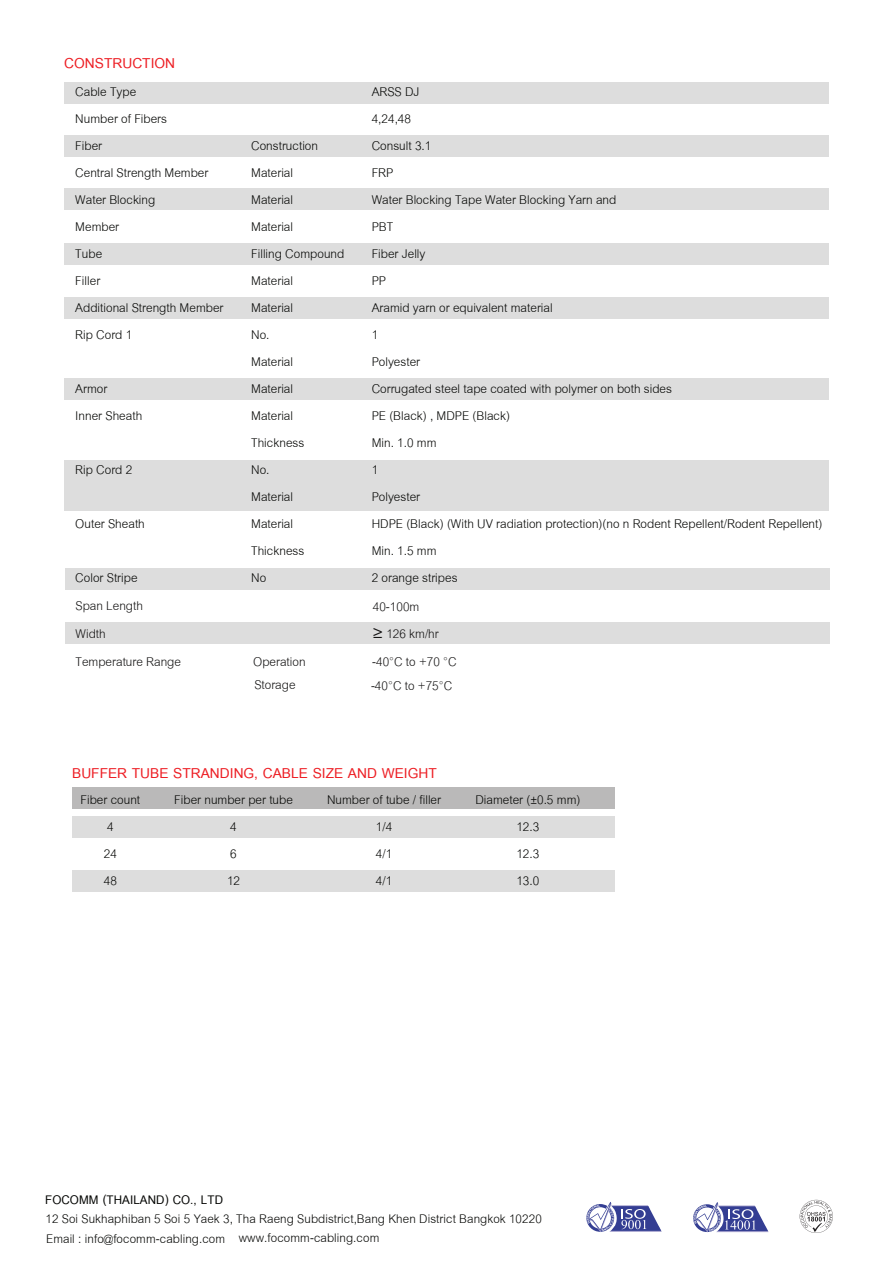
<style>
.page{position:relative;width:893px;height:1263px;background:#fff}
.page>*{position:absolute;margin:0;border:0;box-sizing:border-box;transform-origin:0 0}
.t1{font:700 21px "Cordia New";color:#ed1d23}
.t2{font:18.6px/27px "Cordia New";color:#040503}
.t3{font:18.6px/23.1px "Cordia New";color:#131212}
.t4{font:18.3px/19.5px "Cordia New";letter-spacing:.005em;color:#040503}
.t5{font:700 18.3px "Cordia New";letter-spacing:.005em;color:#040503}
.s1{font-family:"Myriad Pro"}
</style>
<div class="page">
<svg style="left:586px;top:1202px;width:76px;height:30px"></svg>
<svg style="left:693px;top:1202px;width:76px;height:30px"></svg>
<svg style="left:800px;top:1200px;width:33px;height:33px"></svg>
<div style="left:65px;top:622px;width:765px;height:22px;background:#ddd"></div>
<div style="left:64px;top:82px;width:765px;height:22px;background:#ddd"></div>
<div style="left:64px;top:135px;width:765px;height:21px;background:#ddd"></div>
<div style="left:64px;top:188px;width:765px;height:22px;background:#ddd"></div>
<div style="left:64px;top:243px;width:765px;height:21px;background:#ddd"></div>
<div style="left:64px;top:297px;width:765px;height:21px;background:#ddd"></div>
<div style="left:64px;top:379px;width:765px;height:21px;background:#ddd"></div>
<div style="left:66px;top:568px;width:764px;height:22px;background:#ddd"></div>
<div style="left:64px;top:460px;width:765px;height:50px;background:#ddd"></div>
<div style="left:72px;top:787px;width:542px;height:22px;background:#bab9b9"></div>
<div style="left:72px;top:816px;width:542px;height:21px;background:#ddd"></div>
<div style="left:72px;top:870px;width:543px;height:22px;background:#ddd"></div>
<p class="t1" style="left:64px;top:51px;width:112px">CONSTRUCTION</p>
<p class="t2" style="left:75px;top:79px;width:150px">Cable Type<br>Number of Fibers<br>Fiber<br>Central Strength Member<br>Water Blocking<br>Member<br>Tube<br>Filler<br>Additional Strength Member<br>Rip Cord 1</p>
<p class="t2" style="left:372px;top:79px;width:452px">ARSS DJ<br>4,24,48<br>Consult 3.1<br>FRP<br>Water Blocking Tape Water Blocking Yarn and<br>PBT<br>Fiber Jelly<br>PP<br>Aramid yarn or equivalent material<br>1<br>Polyester<br>Corrugated steel tape coated with polymer on both sides<br>PE (Black) , MDPE (Black)<br>Min. 1.0 mm<br>1<br>Polyester<br>HDPE (Black) (With UV radiation protection)(no n Rodent Repellent/Rodent Repellent)<br>Min. 1.5 mm<br>2 orange stripes</p>
<p class="t2" style="left:251px;top:133px;width:95px">Construction<br>Material<br>Material<br>Material<br>Filling Compound<br>Material<br>Material<br>No.<br>Material<br>Material<br>Material<br>Thickness<br>No.<br>Material<br>Material<br>Thickness<br>No</p>
<p class="t2" style="left:75px;top:376px;width:68px">Armor<br>Inner Sheath</p>
<p class="t2" style="left:75px;top:457px;width:59px">Rip Cord 2</p>
<p class="t2" style="left:75px;top:511px;width:71px">Outer Sheath</p>
<p class="t2" style="left:75px;top:565px;width:64px">Color Stripe</p>
<p class="t3" style="left:75px;top:594px;width:69px">Span Length</p>
<p class="t3" style="left:373px;top:596px;width:48px">40-100m</p>
<p class="t3" style="left:76px;top:622px;width:32px">Width</p>
<p class="t3" style="left:372px;top:622px;width:68px"><span class="s1">≥</span> 126 km/hr</p>
<p class="t3" style="left:75px;top:651px;width:107px">Temperature Range</p>
<p class="t3" style="left:253px;top:651px;width:54px">Operation<br>Storage</p>
<p class="t3" style="left:371px;top:650px;width:87px;line-height:24.2px">-40°C to +70 °C -40°C to +75°C</p>
<p class="t1" style="left:72px;top:760px;width:366px">BUFFER TUBE STRANDING, CABLE SIZE AND WEIGHT</p>
<p class="t2" style="left:81px;top:786px;width:61px;text-align:center">Fiber count<br>4<br>24<br>48</p>
<p class="t2" style="left:174px;top:786px;width:120px;text-align:center">Fiber number per tube<br>4<br>6<br>12</p>
<p class="t2" style="left:327px;top:786px;width:116px;text-align:center">Number of tube / filler<br>1/4<br>4/1<br>4/1</p>
<p class="t2" style="left:475px;top:786px;width:107px;text-align:center">Diameter (±0.5 mm)<br>12.3<br>12.3<br>13.0</p>
<p class="t5" style="left:45px;top:1188px;width:179px">FOCOMM (THAILAND) CO., LTD</p>
<p class="t4" style="left:45px;top:1209px;width:498px">12 Soi Sukhaphiban 5 Soi 5 Yaek 3, Tha Raeng Subdistrict,Bang Khen District Bangkok 10220<br>Email : info@focomm-cabling.com</p>
<p class="t4" style="left:239px;top:1228px;width:142px">www.focomm-cabling.com</p>
</div>
